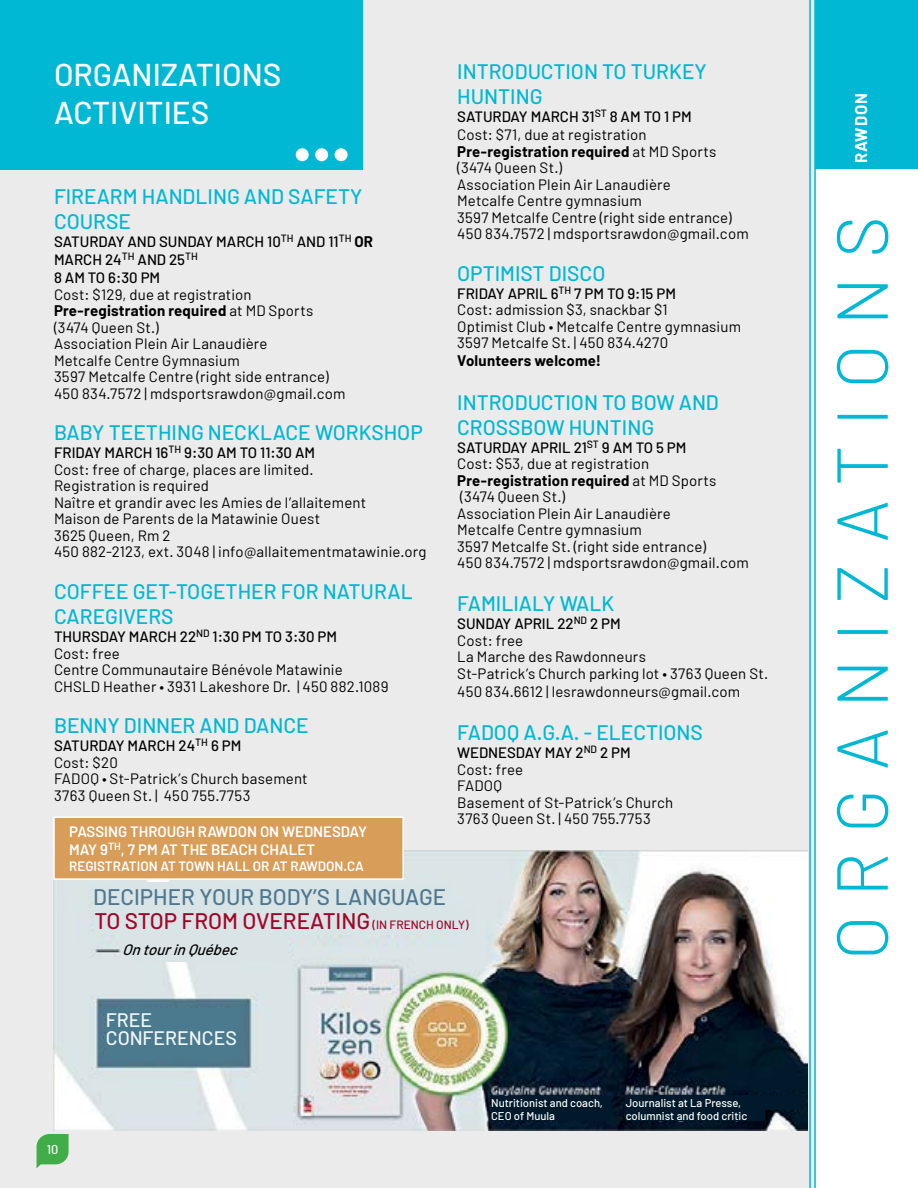
<style>
.page{position:relative;width:918px;height:1188px;background:#ebebec}
.page>*{position:absolute;margin:0;border:0;box-sizing:border-box;transform-origin:0 0}
.t1{font:300 72px "Barlow";letter-spacing:.265em;color:#00b8d4}
.t2{font:500 31.5px/37.8px "Barlow";color:#fff}
.t3{font:500 22.5px/24.3px "Barlow";color:#4f788f}
.t4{font:500 21px/25.2px "Barlow";color:#00b8d4}
.t5{font:500 19.5px/18px "Barlow";color:#f0f9f9}
.t6{font:700 16.5px "Barlow";letter-spacing:.06em;color:#fff}
.t7{font:15px/16.5px "Barlow";letter-spacing:.015em;color:#000}
.t8{font:500 15px/18px "Barlow";color:#000}
.t9{font:600 15px/18px "Barlow";color:#fff}
.t10{font:700 15px "Barlow";letter-spacing:.01em;color:#000}
.t11{font:italic 500 15px "Barlow";color:#000}
.t12{font:600 13.5px "Barlow";color:#fff}
.t13{font:500 12.75px "Barlow";color:#fff}
.t14{font:500 11.25px/13.5px "Barlow";color:#fff}
.s1{font-weight:500}
.s2{font-weight:700}
.s3{color:#a10529}
.s4{font-size:12px;color:#a10529}
</style>
<div class="page">
<svg style="left:37px;top:1134px;width:32px;height:34px"></svg>
<div style="left:0;top:0;width:363px;height:169px;background:#00b8d4"></div>
<div style="left:296px;top:148px;width:13px;height:13px;background:#fff;border-radius:50%"></div>
<div style="left:315px;top:148px;width:13px;height:13px;background:#fff;border-radius:50%"></div>
<div style="left:335px;top:148px;width:13px;height:13px;background:#fff;border-radius:50%"></div>
<div style="left:816px;top:0;width:102px;height:169px;background:#00b8d4"></div>
<div style="left:816px;top:169px;width:102px;height:1019px;background:#fff"></div>
<hr style="left:809px;top:0;width:2px;height:1188px;background:#00b8d4">
<hr style="left:814px;top:0;width:2px;height:1188px;background:#00b8d4">
<img style="left:54px;top:851px;width:754px;height:280px">
<div style="left:53px;top:816px;width:351px;height:64px;background:#d79d59;border:2px solid #fff"></div>
<div style="left:93px;top:882px;width:358px;height:26px;background:#d9e4e6"></div>
<div style="left:94px;top:907px;width:381px;height:28px;background:#d9e4e6"></div>
<div style="left:122px;top:933px;width:166px;height:28px;background:#dae4e7"></div>
<div style="left:106px;top:1008px;width:134px;height:50px;background:#4b798e"></div>
<div style="left:491px;top:1096px;width:119px;height:24px;background:#011a2b"></div>
<div style="left:626px;top:1096px;width:139px;height:25px;background:#011a2b"></div>
<div style="left:762px;top:1095px;width:41px;height:14px;background:#011a2b"></div>
<h2 class="t2" style="left:54px;top:55px;width:229px">ORGANIZATIONS<br>ACTIVITIES</h2>
<h3 class="t4" style="left:457px;top:58px;width:251px">INTRODUCTION TO TURKEY<br>HUNTING</h3>
<p class="t7" style="left:457px;top:107px;width:236px;line-height:18px"><span class="s1">SATURDAY MARCH 31</span><sup>ST</sup> <span class="s1">8 AM TO 1 PM<br></span>Cost: $71, due at registration</p>
<p class="t7" style="left:457px;top:143px;width:293px"><span class="s2">Pre-registration required</span> at MD Sports (3474 Queen St.)<br>Association Plein Air Lanaudière<br>Metcalfe Centre gymnasium<br>3597 Metcalfe Centre (right side entrance)<br>450 834.7572 | mdsportsrawdon@gmail.com</p>
<h3 class="t4" style="left:457px;top:260px;width:150px">OPTIMIST DISCO</h3>
<p class="t7" style="left:457px;top:285px;width:285px"><span class="s1">FRIDAY APRIL 6</span><sup>TH</sup> <span class="s1">7 PM TO 9:15 PM<br></span>Cost: admission $3, snackbar $1<br>Optimist Club • Metcalfe Centre gymnasium 3597 Metcalfe St. | 450 834.4270</p>
<p class="t10" style="left:457px;top:352px;width:145px">Volunteers welcome!</p>
<h3 class="t4" style="left:457px;top:389px;width:263px">INTRODUCTION TO BOW AND<br>CROSSBOW HUNTING</h3>
<p class="t7" style="left:457px;top:439px;width:293px"><span class="s1">SATURDAY APRIL 21</span><sup>ST</sup> <span class="s1">9 AM TO 5 PM<br></span>Cost: $53, due at registration<br><span class="s2">Pre-registration required</span> at MD Sports (3474 Queen St.)<br>Association Plein Air Lanaudière<br>Metcalfe Centre gymnasium<br>3597 Metcalfe St. (right side entrance)<br>450 834.7572 | mdsportsrawdon@gmail.com</p>
<h3 class="t4" style="left:457px;top:591px;width:159px">FAMILIALY WALK</h3>
<p class="t7" style="left:457px;top:615px;width:313px"><span class="s1">SUNDAY APRIL 22</span><sup>ND</sup> <span class="s1">2 PM<br></span>Cost: free<br>La Marche des Rawdonneurs<br>St-Patrick’s Church parking lot • 3763 Queen St.</p>
<p class="t7" style="left:457px;top:683px;width:285px">450 834.6612 | lesrawdonneurs@gmail.com</p>
<h3 class="t4" style="left:457px;top:720px;width:247px">FADOQ A.G.A. - ELECTIONS</h3>
<p class="t7" style="left:457px;top:744px;width:218px"><span class="s1">WEDNESDAY MAY 2</span><sup>ND</sup> <span class="s1">2 PM<br></span>Cost: free<br>FADOQ<br>Basement of St-Patrick’s Church<br>3763 Queen St. | 450 755.7753</p>
<h3 class="t4" style="left:54px;top:183px;width:310px">FIREARM HANDLING AND SAFETY<br>COURSE</h3>
<p class="t8" style="left:54px;top:232px;width:321px">SATURDAY AND SUNDAY MARCH 10<sup>TH</sup> AND 11<sup>TH</sup> <span class="s2">OR<br></span>MARCH 24<sup>TH</sup> AND 25<sup>TH<br></sup>8 AM TO 6:30 PM</p>
<p class="t7" style="left:54px;top:286px;width:293px">Cost: $129, due at registration <span class="s2">Pre-registration required</span> at MD Sports (3474 Queen St.)<br>Association Plein Air Lanaudière<br>Metcalfe Centre Gymnasium<br>3597 Metcalfe Centre (right side entrance)<br>450 834.7572 | mdsportsrawdon@gmail.com</p>
<h3 class="t4" style="left:54px;top:420px;width:370px">BABY TEETHING NECKLACE WORKSHOP</h3>
<p class="t7" style="left:54px;top:444px;width:374px"><span class="s1">FRIDAY MARCH 16</span><sup>TH</sup> <span class="s1">9:30 AM TO 11:30 AM<br></span>Cost: free of charge, places are limited.<br>Registration is required<br>Naître et grandir avec les Amies de l’allaitement<br>Maison de Parents de la Matawinie Ouest<br>3625 Queen, Rm 2<br>450 882-2123, ext. 3048 | info@allaitementmatawinie.org</p>
<h3 class="t4" style="left:54px;top:578px;width:360px">COFFEE GET-TOGETHER FOR NATURAL<br>CAREGIVERS</h3>
<p class="t7" style="left:54px;top:628px;width:336px"><span class="s1">THURSDAY MARCH 22</span><sup>ND</sup> <span class="s1">1:30 PM TO 3:30 PM<br></span>Cost: free<br>Centre Communautaire Bénévole Matawinie CHSLD Heather • 3931 Lakeshore Dr. | 450 882.1089</p>
<h3 class="t4" style="left:54px;top:713px;width:256px">BENNY DINNER AND DANCE</h3>
<p class="t7" style="left:54px;top:737px;width:255px"><span class="s1">SATURDAY MARCH 24</span><sup>TH</sup> <span class="s1">6 PM<br></span>Cost: $20<br>FADOQ • St-Patrick’s Church basement<br>3763 Queen St. | 450 755.7753</p>
<p class="t9" style="left:69px;top:823px;width:299px">PASSING THROUGH RAWDON ON WEDNESDAY<br>MAY 9<sup>TH</sup>, 7 PM AT THE BEACH CHALET</p>
<p class="t12" style="left:69px;top:858px;width:296px">REGISTRATION AT TOWN HALL OR AT RAWDON.CA</p>
<h3 class="t3" style="left:93px;top:884px;width:377px">DECIPHER YOUR BODY’S LANGUAGE<br><span class="s3">TO STOP FROM OVEREATING</span> <span class="s4">(IN FRENCH ONLY)</span></h3>
<p class="t11" style="left:122px;top:940px;width:122px">OntourinQuébec</p>
<p class="t13" style="left:47px;top:1141px;width:13px">10</p>
<h3 class="t5" style="left:106px;top:1011px;width:133px">FREE<br>CONFERENCES</h3>
<p class="t14" style="left:491px;top:1096px;width:113px">Nutritionist and coach,<br>CEO of Muula</p>
<p class="t14" style="left:626px;top:1096px;width:123px">Journalist at La Presse, columnist and food critic</p>
<p class="t6" style="left:851px;top:163px;width:71px;rotate:-90deg">RAWDON</p>
<h1 class="t1" style="left:817px;top:960px;width:746px;rotate:-90deg">ORGANIZATIONS</h1>
</div>
